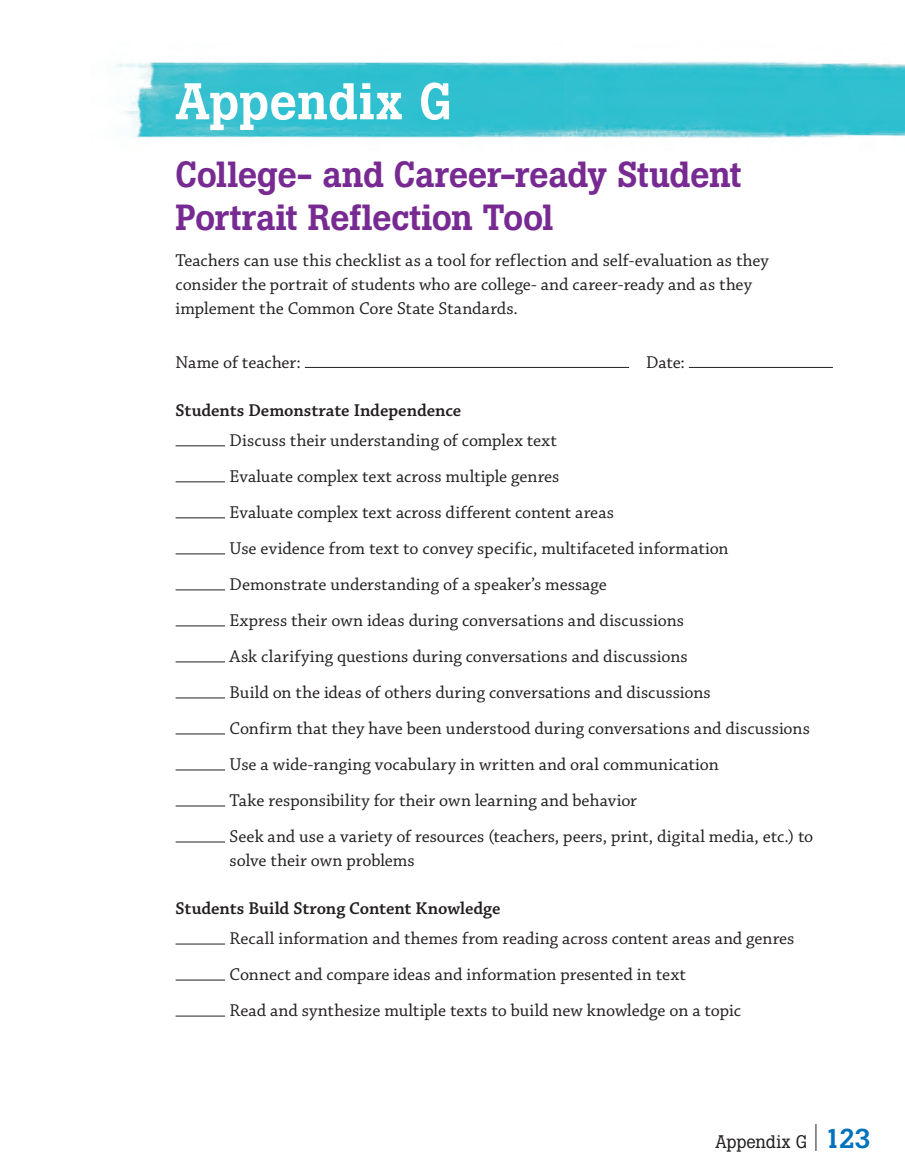
<style>
.page{position:relative;width:905px;height:1175px;background:#fff}
.page>*{position:absolute;margin:0;border:0;box-sizing:border-box;transform-origin:0 0}
.t1{font:500 51px "Boton";letter-spacing:.005em;color:#fff}
.t2{font:500 36px/43.2px "Boton";letter-spacing:-.015em;color:#772a91}
.t3{font:18px/36px "Chaparral Pro";color:#231f20}
.t4{font:600 18px "Chaparral Pro";letter-spacing:-.005em;color:#231f20}
.t5{font:18px "Boton";letter-spacing:-.005em;color:#231f20}
.s1{font-weight:500;font-size:27px;color:#0072bc}
</style>
<div class="page">
<img style="left:115px;top:61px;width:789px;height:77px">
<hr style="left:305px;top:367px;width:324px;height:1px;background:#231f20">
<hr style="left:688px;top:367px;width:144px;height:1px;background:#231f20">
<hr style="left:176px;top:445px;width:49px;height:1px;background:#231f20">
<hr style="left:176px;top:481px;width:49px;height:1px;background:#231f20">
<hr style="left:176px;top:517px;width:49px;height:1px;background:#231f20">
<hr style="left:176px;top:553px;width:49px;height:1px;background:#231f20">
<hr style="left:176px;top:589px;width:49px;height:1px;background:#231f20">
<hr style="left:176px;top:625px;width:49px;height:1px;background:#231f20">
<hr style="left:176px;top:661px;width:49px;height:1px;background:#231f20">
<hr style="left:176px;top:697px;width:49px;height:1px;background:#231f20">
<hr style="left:176px;top:733px;width:49px;height:1px;background:#231f20">
<hr style="left:176px;top:769px;width:49px;height:1px;background:#231f20">
<hr style="left:176px;top:805px;width:49px;height:1px;background:#231f20">
<hr style="left:176px;top:841px;width:49px;height:1px;background:#231f20">
<hr style="left:176px;top:943px;width:49px;height:1px;background:#231f20">
<hr style="left:176px;top:979px;width:49px;height:1px;background:#231f20">
<hr style="left:176px;top:1015px;width:49px;height:1px;background:#231f20">
<svg style="left:815px;top:1124px;width:1px;height:26px"></svg>
<h1 class="t1" style="left:176px;top:71px;width:278px">Appendix G</h1>
<h2 class="t2" style="left:176px;top:152px;width:567px">College- and Career-ready Student<br>Portrait Reflection Tool</h2>
<p class="t3" style="left:176px;top:249px;width:595px;line-height:24px">Teachers can use this checklist as a tool for reflection and self-evaluation as they consider the portrait of students who are college- and career-ready and as they implement the Common Core State Standards.</p>
<p class="t3" style="left:176px;top:345px;width:127px">Name of teacher:</p>
<p class="t3" style="left:646px;top:345px;width:40px">Date:</p>
<p class="t4" style="left:176px;top:400px;width:287px">Students Demonstrate Independence</p>
<p class="t3" style="left:230px;top:423px;width:585px">Discuss their understanding of complex text<br>Evaluate complex text across multiple genres<br>Evaluate complex text across different content areas<br>Use evidence from text to convey specific, multifaceted information Demonstrate understanding of a speaker’s message<br>Express their own ideas during conversations and discussions<br>Ask clarifying questions during conversations and discussions<br>Build on the ideas of others during conversations and discussions<br>Confirm that they have been understood during conversations and discussions Use a wide-ranging vocabulary in written and oral communication<br>Take responsibility for their own learning and behavior<br>Seek and use a variety of resources (teachers, peers, print, digital media, etc.) to</p>
<p class="t3" style="left:230px;top:843px;width:187px">solve their own problems</p>
<p class="t4" style="left:176px;top:898px;width:326px">Students Build Strong Content Knowledge</p>
<p class="t3" style="left:230px;top:921px;width:566px">Recall information and themes from reading across content areas and genres<br>Connect and compare ideas and information presented in text<br>Read and synthesize multiple texts to build new knowledge on a topic</p>
<p class="t5" style="left:715px;top:1130px;width:157px">Appendix G <span class="s1">123</span></p>
</div>
